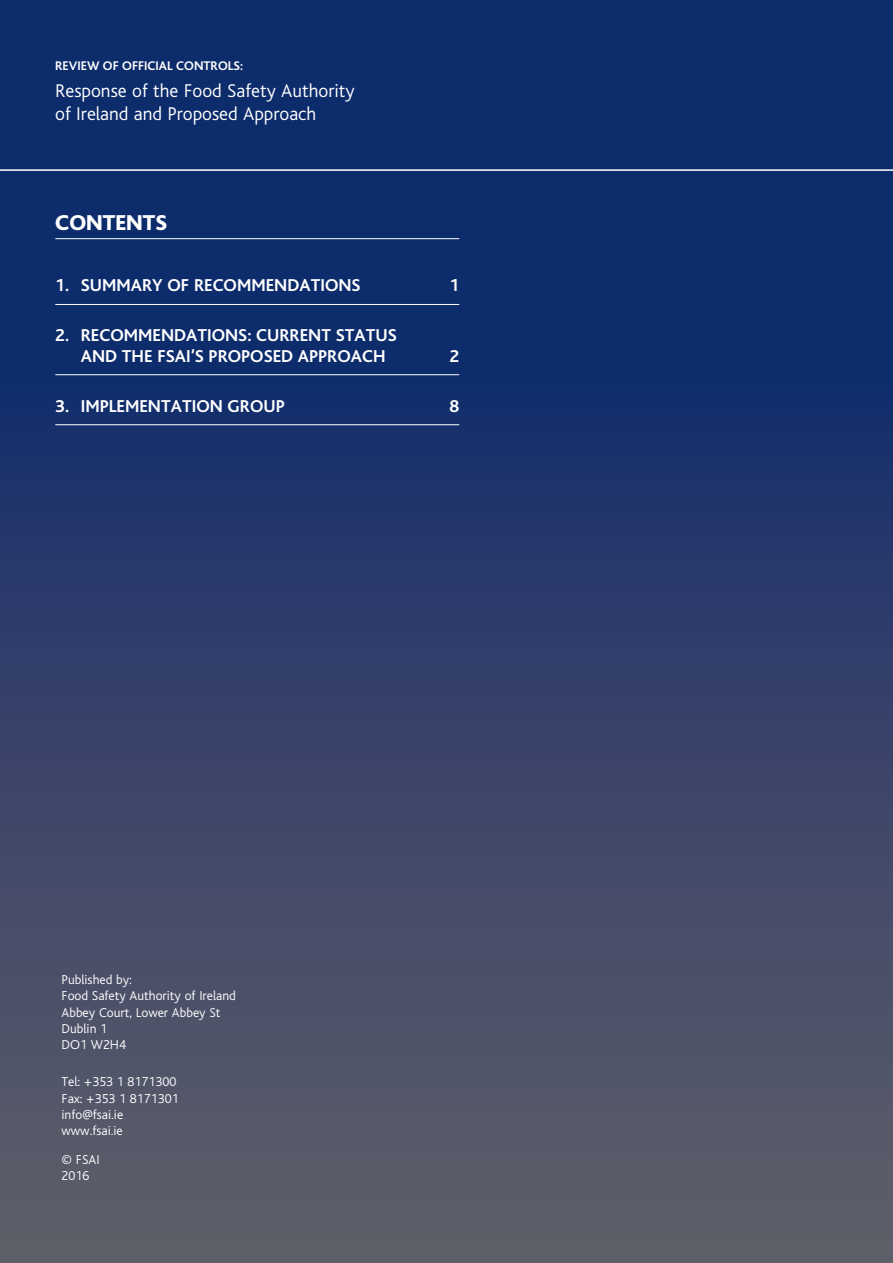
<style>
.page{position:relative;width:893px;height:1263px;background:#fff}
.page>*{position:absolute;margin:0;border:0;box-sizing:border-box;transform-origin:0 0}
.t1{font:800 22.5px "Bliss";color:#fff}
.t2{font:300 19.35px/23.4px "Bliss";color:#fff}
.t3{font:700 18px/20.2px "Bliss";color:#fff}
.t4{font:300 13.5px/16.2px "Bliss";color:#fff}
.t5{font:700 13.05px "Bliss";color:#fff}
</style>
<div class="page">
<div style="left:0;top:0;width:893px;height:1263px;background:linear-gradient(to bottom,#00216d,#5f5d68)"></div>
<hr style="left:55px;top:304px;width:404px;height:1px;background:#fff">
<hr style="left:55px;top:374px;width:404px;height:1px;background:#fff">
<hr style="left:55px;top:424px;width:404px;height:1px;background:#fff">
<hr style="left:55px;top:238px;width:404px;height:1px;background:#fff">
<hr style="left:0;top:169px;width:893px;height:2px;background:#fff">
<p class="t5" style="left:55px;top:58px;width:189px">REVIEW OF OFFICIAL CONTROLS:</p>
<h2 class="t2" style="left:55px;top:79px;width:301px">Response of the Food Safety Authority of Ireland and Proposed Approach</h2>
<h1 class="t1" style="left:55px;top:211px;width:113px">CONTENTS</h1>
<h3 class="t3" style="left:55px;top:276px;width:307px">1. SUMMARY OF RECOMMENDATIONS</h3>
<h3 class="t3" style="left:449px;top:276px;width:11px">1</h3>
<h3 class="t3" style="left:81px;top:326px;width:318px;text-indent:-26px">2. RECOMMENDATIONS: CURRENT STATUS<br>AND THE FSAI’S PROPOSED APPROACH</h3>
<h3 class="t3" style="left:449px;top:346px;width:11px">2</h3>
<h3 class="t3" style="left:55px;top:396px;width:231px">3. IMPLEMENTATION GROUP</h3>
<h3 class="t3" style="left:449px;top:396px;width:11px">8</h3>
<p class="t4" style="left:62px;top:972px;width:176px">Published by:<br>Food Safety Authority of Ireland<br>Abbey Court, Lower Abbey St<br>Dublin 1<br>DO1 W2H4</p>
<p class="t4" style="left:62px;top:1074px;width:119px">Tel: +353 1 8171300<br>Fax: +353 1 8171301 info@fsai.ie www.fsai.ie</p>
<p class="t4" style="left:62px;top:1152px;width:40px">© FSAI<br>2016</p>
</div>
